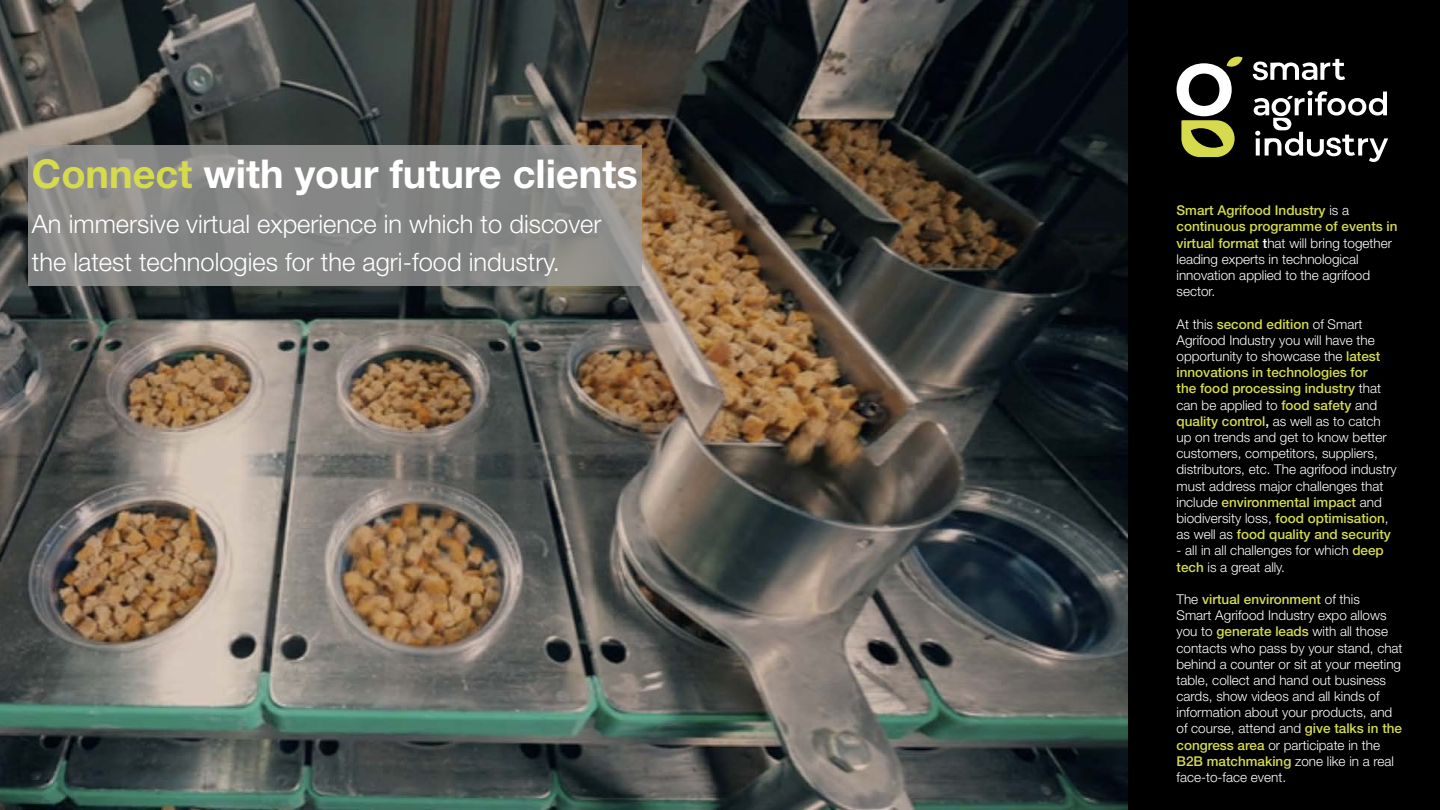
<style>
.page{position:relative;width:1440px;height:810px;background:#fff}
.page>*{position:absolute;margin:0;border:0;box-sizing:border-box;transform-origin:0 0}
.t1{font:700 39.75px "Helvetica Neue LT Std";color:#fff}
.t2{font:300 25.5px/38.2px "Helvetica Neue LT Std";color:#fff}
.t3{font:300 13.5px/16.2px "Helvetica Neue LT Std";color:#fff}
.s1{color:#d5db4d}
.s2{font-weight:500;color:#d5db4d}
.s3{font-weight:500}
</style>
<div class="page">
<div style="left:1127px;top:0;width:313px;height:810px;background:#000"></div>
<svg style="left:1253px;top:59px;width:92px;height:21px"></svg>
<svg style="left:1177px;top:56px;width:66px;height:101px"></svg>
<svg style="left:1254px;top:91px;width:134px;height:71px"></svg>
<img style="left:0;top:0;width:1127px;height:810px">
<svg style="left:28px;top:146px;width:614px;height:140px;background:#888887"></svg>
<h1 class="t1" style="left:32px;top:149px;width:607px"><span class="s1">Connect</span> with your future clients</h1>
<h2 class="t2" style="left:32px;top:204px;width:571px">An immersive virtual experience in which to discover the latest technologies for the agri-food industry.</h2>
<p class="t3" style="left:1177px;top:202px;width:223px"><span class="s2">Smart Agrifood Industry</span> is a <span class="s2">continuous programme of events in virtual format</span> <span class="s3">t</span>hat will bring together leading experts in technological innovation applied to the agrifood sector.</p>
<p class="t3" style="left:1177px;top:315px;width:222px">At this <span class="s2">second edition</span> of Smart Agrifood Industry you will have the opportunity to showcase the <span class="s2">latest innovations in technologies for<br>the food processing industry</span> that can be applied to <span class="s2">food safety</span> and <span class="s2">quality control</span><span class="s3">,</span> as well as to catch up on trends and get to know better customers, competitors, suppliers, distributors, etc. The agrifood industry must address major challenges that include <span class="s2">environmental impact</span> and biodiversity loss, <span class="s2">food optimisation</span>, as well as <span class="s2">food quality and security</span></p>
<p class="t3" style="left:1177px;top:542px;width:209px">- all in all challenges for which <span class="s2">deep tech</span> is a great ally.</p>
<p class="t3" style="left:1177px;top:591px;width:228px">The <span class="s2">virtual environment</span> of this<br>Smart Agrifood Industry expo allows you to <span class="s2">generate leads</span> with all those contacts who pass by your stand, chat behind a counter or sit at your meeting table, collect and hand out business cards, show videos and all kinds of information about your products, and of course, attend and <span class="s2">give talks in the congress area</span> or participate in the <span class="s2">B2B matchmaking</span> zone like in a real face-to-face event.</p>
</div>
